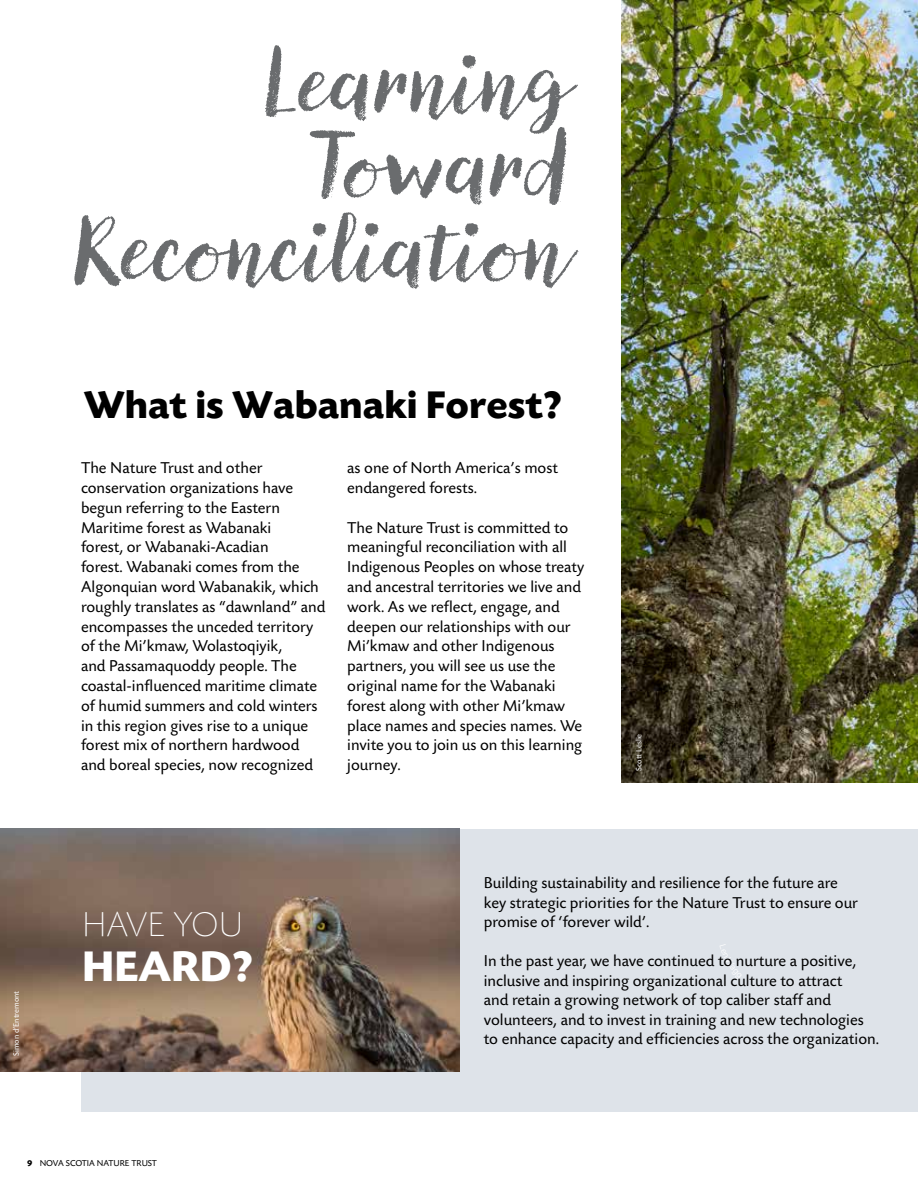
<style>
.page{position:relative;width:918px;height:1188px;background:#fff}
.page>*{position:absolute;margin:0;border:0;box-sizing:border-box;transform-origin:0 0}
.t1{font:90px/84px "Canvas Script";color:#6a6c6e;text-align:right}
.t2{font:700 45px "Today SB";color:#fff}
.t3{font:700 40.5px "Today SB";color:#000}
.t4{font:300 expanded 36px "Today SB";color:#fff}
.t5{font:16.5px/19.8px "Today SB";color:#000}
.t6{font:9px "Today SB";color:#000}
.t7{font:8.25px "Today SB";color:#fff}
.s1{font-weight:700}
</style>
<div class="page">
<div style="left:81px;top:829px;width:837px;height:283px;background:#dee3e9"></div>
<img style="left:0;top:829px;width:459px;height:243px">
<img style="left:621px;top:0;width:297px;height:783px">
<p class="t7" style="left:12px;top:1056px;width:67px;rotate:-90deg">Simon d’Entremont</p>
<h1 class="t1" style="left:76px;top:42px;width:498px">Learning<br>Toward<br>Reconciliation</h1>
<h3 class="t3" style="left:84px;top:383px;width:479px">What is Wabanaki Forest?</h3>
<p class="t5" style="left:81px;top:459px;width:246px">The Nature Trust and other conservation organizations have begun referring to the Eastern<br>Maritime forest as Wabanaki<br>forest, or Wabanaki-Acadian<br>forest. Wabanaki comes from the<br>Algonquian word Wabanakik, which roughly translates as “dawnland” and encompasses the unceded territory of the Mi’kmaw, Wolastoqiyik,<br>and Passamaquoddy people. The coastal-influenced maritime climate of humid summers and cold winters in this region gives rise to a unique forest mix of northern hardwood and boreal species, now recognized</p>
<p class="t5" style="left:347px;top:459px;width:212px">as one of North America’s most endangered forests.</p>
<p class="t5" style="left:347px;top:518px;width:239px">The Nature Trust is committed to meaningful reconciliation with all<br>Indigenous Peoples on whose treaty and ancestral territories we live and work. As we reflect, engage, and deepen our relationships with our<br>Mi’kmaw and other Indigenous partners, you will see us use the original name for the Wabanaki forest along with other Mi’kmaw place names and species names. We invite you to join us on this learning journey.</p>
<p class="t7" style="left:634px;top:771px;width:39px;rotate:-90deg">Scott Leslie</p>
<h3 class="t4" style="left:82px;top:906px;width:163px">HAVE YOU</h3>
<h2 class="t2" style="left:82px;top:942px;width:172px">HEARD?</h2>
<p class="t5" style="left:484px;top:874px;width:376px">Building sustainability and resilience for the future are key strategic priorities for the Nature Trust to ensure our promise of ‘forever wild’.</p>
<p class="t5" style="left:484px;top:952px;width:397px">In the past year, we have continued to nurture a positive, inclusive and inspiring organizational culture to attract<br>and retain a growing network of top caliber staff and volunteers, and to invest in training and new technologies to enhance capacity and efficiencies across the organization.</p>
<p class="t6" style="left:27px;top:1158px;width:132px"><span class="s1">9</span> NOVA SCOTIA NATURE TRUST</p>
</div>
